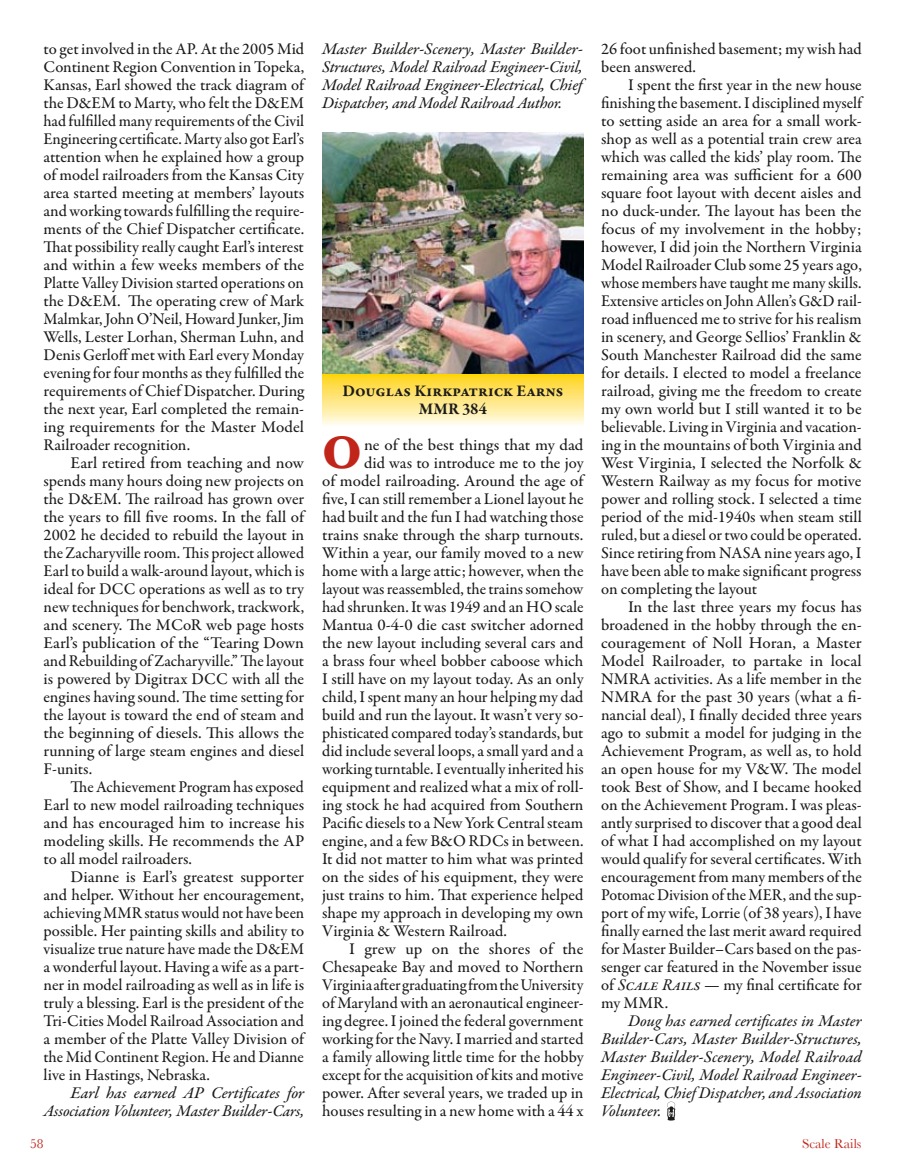
<style>
.page{position:relative;width:905px;height:1175px;background:#fff}
.page>*{position:absolute;margin:0;border:0;box-sizing:border-box;transform-origin:0 0}
.t1{font:700 47.7px "Baskerville";color:#c1251a}
.t2{font:500 16.5px/18px "Garamond Premr Pro";color:#1b1b1a;text-align:justify}
.t3{font:16.5px/18px "Garamond Premr Pro Med It";letter-spacing:-.01em;color:#1b1b1a;text-align:justify}
.t4{font:700 16.5px/18px "Garamond Premr Pro";color:#1b1b1a;text-align:center}
.t5{font:13.5px "Baskerville";color:#c1251a}
.s1{font-family:"Garamond Premr Pro Med It";font-weight:400}
</style>
<div class="page">
<svg style="left:322px;top:373px;width:261px;height:52px;background:#fce47f"></svg>
<img style="left:322px;top:132px;width:261px;height:241px">
<svg style="left:667px;top:1101px;width:8px;height:19px"></svg>
<p class="t2" style="left:44px;top:40px;width:262px">to get involved in the AP. At the 2005 Mid Continent Region Convention in Topeka, Kansas, Earl showed the track diagram of the D&amp;EM to Marty, who felt the D&amp;EM had fulfilled many requirements of the Civil Engineering certificate. Marty also got Earl’s attention when he explained how a group of model railroaders from the Kansas City area started meeting at members’ layouts and working towards fulfilling the require&shy;ments of the Chief Dispatcher certificate.<br>That possibility really caught Earl’s interest and within a few weeks members of the Platte Valley Division started operations on the D&amp;EM. The operating crew of Mark Malmkar, John O’Neil, Howard Junker, Jim Wells, Lester Lorhan, Sherman Luhn, and Denis Gerloff met with Earl every Monday evening for four months as they fulfilled the requirements of Chief Dispatcher. During the next year, Earl completed the remain&shy;ing requirements for the Master Model Railroader recognition.</p>
<p class="t2" style="left:44px;top:454px;width:262px;text-indent:27px">Earl retired from teaching and now spends many hours doing new projects on the D&amp;EM. The railroad has grown over the years to fill five rooms. In the fall of 2002 he decided to rebuild the layout in the Zacharyville room. This project allowed Earl to build a walk-around layout, which is ideal for DCC operations as well as to try new techniques for benchwork, trackwork, and scenery. The MCoR web page hosts Earl’s publication of the “Tearing Down and Rebuilding of Zacharyville.” The layout is powered by Digitrax DCC with all the engines having sound. The time setting for the layout is toward the end of steam and the beginning of diesels. This allows the running of large steam engines and diesel F-units.</p>
<p class="t2" style="left:44px;top:778px;width:262px;text-indent:27px">The Achievement Program has exposed Earl to new model railroading techniques and has encouraged him to increase his modeling skills. He recommends the AP to all model railroaders.</p>
<p class="t2" style="left:44px;top:868px;width:262px;text-indent:27px">Dianne is Earl’s greatest supporter and helper. Without her encouragement, achieving MMR status would not have been possible. Her painting skills and ability to visualize true nature have made the D&amp;EM a wonderful layout. Having a wife as a part&shy;ner in model railroading as well as in life is truly a blessing. Earl is the president of the Tri-Cities Model Railroad Association and a member of the Platte Valley Division of the Mid Continent Region. He and Dianne live in Hastings, Nebraska.</p>
<p class="t3" style="left:44px;top:1085px;width:262px;text-align:right">Earl has earned AP Certificates for<br>Association Volunteer, Master Builder-Cars,</p>
<p class="t3" style="left:322px;top:41px;width:262px">Master Builder-Scenery, Master Builder-Structures, Model Railroad Engineer-Civil, Model Railroad Engineer-Electrical, Chief Dispatcher, and Model Railroad Author.</p>
<p class="t4" style="left:342px;top:382px;width:222px">Douglas Kirkpatrick Earns<br>MMR 384</p>
<h1 class="t1" style="left:322px;top:424px;width:41px">O</h1>
<p class="t2" style="left:364px;top:436px;width:221px">ne of the best things that my dad</p>
<p class="t2" style="left:364px;top:454px;width:221px">did was to introduce me to the joy</p>
<p class="t2" style="left:322px;top:472px;width:263px">of model railroading. Around the age of</p>
<p class="t2" style="left:322px;top:490px;width:263px">five, I can still remember a Lionel layout he</p>
<p class="t2" style="left:322px;top:508px;width:263px">had built and the fun I had watching those</p>
<p class="t2" style="left:322px;top:526px;width:263px">trains snake through the sharp turnouts.</p>
<p class="t2" style="left:322px;top:544px;width:263px">Within a year, our family moved to a new</p>
<p class="t2" style="left:322px;top:562px;width:263px">home with a large attic; however, when the</p>
<p class="t2" style="left:322px;top:580px;width:263px">layout was reassembled, the trains somehow</p>
<p class="t2" style="left:322px;top:598px;width:263px">had shrunken. It was 1949 and an HO scale</p>
<p class="t2" style="left:322px;top:616px;width:263px">Mantua 0-4-0 die cast switcher adorned</p>
<p class="t2" style="left:322px;top:634px;width:263px">the new layout including several cars and</p>
<p class="t2" style="left:322px;top:652px;width:263px">a brass four wheel bobber caboose which</p>
<p class="t2" style="left:322px;top:670px;width:263px">I still have on my layout today. As an only</p>
<p class="t2" style="left:322px;top:688px;width:263px">child, I spent many an hour helping my dad</p>
<p class="t2" style="left:322px;top:706px;width:263px">build and run the layout. It wasn’t very so-</p>
<p class="t2" style="left:322px;top:724px;width:263px">phisticated compared today’s standards, but</p>
<p class="t2" style="left:322px;top:742px;width:263px">did include several loops, a small yard and a</p>
<p class="t2" style="left:322px;top:760px;width:263px">working turntable. I eventually inherited his</p>
<p class="t2" style="left:322px;top:778px;width:263px">equipment and realized what a mix of roll-</p>
<p class="t2" style="left:322px;top:796px;width:263px">ing stock he had acquired from Southern</p>
<p class="t2" style="left:322px;top:814px;width:263px">Pacific diesels to a New York Central steam</p>
<p class="t2" style="left:322px;top:832px;width:263px">engine, and a few B&amp;O RDCs in between.</p>
<p class="t2" style="left:322px;top:850px;width:263px">It did not matter to him what was printed</p>
<p class="t2" style="left:322px;top:868px;width:263px">on the sides of his equipment, they were</p>
<p class="t2" style="left:322px;top:886px;width:263px">just trains to him. That experience helped</p>
<p class="t2" style="left:322px;top:904px;width:263px">shape my approach in developing my own</p>
<p class="t2" style="left:322px;top:922px;width:186px">Virginia &amp; Western Railroad.</p>
<p class="t2" style="left:349px;top:940px;width:236px">I grew up on the shores of the</p>
<p class="t2" style="left:322px;top:958px;width:263px">Chesapeake Bay and moved to Northern</p>
<p class="t2" style="left:322px;top:976px;width:263px">Virginia after graduating from the University</p>
<p class="t2" style="left:322px;top:994px;width:263px">of Maryland with an aeronautical engineer-</p>
<p class="t2" style="left:322px;top:1012px;width:263px">ing degree. I joined the federal government</p>
<p class="t2" style="left:322px;top:1030px;width:263px">working for the Navy. I married and started</p>
<p class="t2" style="left:322px;top:1048px;width:263px">a family allowing little time for the hobby</p>
<p class="t2" style="left:322px;top:1066px;width:263px">except for the acquisition of kits and motive</p>
<p class="t2" style="left:322px;top:1084px;width:263px">power. After several years, we traded up in</p>
<p class="t2" style="left:322px;top:1102px;width:263px">houses resulting in a new home with a 44 x</p>
<p class="t2" style="left:601px;top:40px;width:262px">26 foot unfinished basement; my wish had been answered.</p>
<p class="t2" style="left:601px;top:76px;width:262px;text-indent:27px">I spent the first year in the new house finishing the basement. I disciplined myself to setting aside an area for a small work&shy;shop as well as a potential train crew area which was called the kids’ play room. The remaining area was sufficient for a 600 square foot layout with decent aisles and no duck-under. The layout has been the focus of my involvement in the hobby; however, I did join the Northern Virginia Model Railroader Club some 25 years ago, whose members have taught me many skills.<br>Extensive articles on John Allen’s G&amp;D rail&shy;road influenced me to strive for his realism in scenery, and George Sellios’ Franklin &amp; South Manchester Railroad did the same for details. I elected to model a freelance railroad, giving me the freedom to create my own world but I still wanted it to be believable. Living in Virginia and vacation&shy;ing in the mountains of both Virginia and West Virginia, I selected the Norfolk &amp; Western Railway as my focus for motive power and rolling stock. I selected a time period of the mid-1940s when steam still ruled, but a diesel or two could be operated.<br>Since retiring from NASA nine years ago, I have been able to make significant progress on completing the layout</p>
<p class="t2" style="left:601px;top:598px;width:262px;text-indent:27px">In the last three years my focus has broadened in the hobby through the en&shy;couragement of Noll Horan, a Master Model Railroader, to partake in local NMRA activities. As a life member in the NMRA for the past 30 years (what a fi&shy;nancial deal), I finally decided three years ago to submit a model for judging in the Achievement Program, as well as, to hold an open house for my V&amp;W. The model took Best of Show, and I became hooked on the Achievement Program. I was pleas&shy;antly surprised to discover that a good deal of what I had accomplished on my layout would qualify for several certificates. With encouragement from many members of the Potomac Division of the MER, and the sup&shy;port of my wife, Lorrie (of 38 years), I have finally earned the last merit award required for Master Builder–Cars based on the pas&shy;senger car featured in the November issue of <span class="s1">Scale Rails</span> — my final certificate for my MMR.</p>
<p class="t3" style="left:601px;top:1013px;width:262px;text-indent:27px">Doug has earned certificates in Master Builder-Cars, Master Builder-Structures, Master Builder-Scenery, Model Railroad Engineer-Civil, Model Railroad Engineer-Electrical, Chief Dispatcher, and Association Volunteer.</p>
<p class="t5" style="left:30px;top:1135px;width:15px">58</p>
<p class="t5" style="left:802px;top:1135px;width:61px">Scale Rails</p>
</div>
